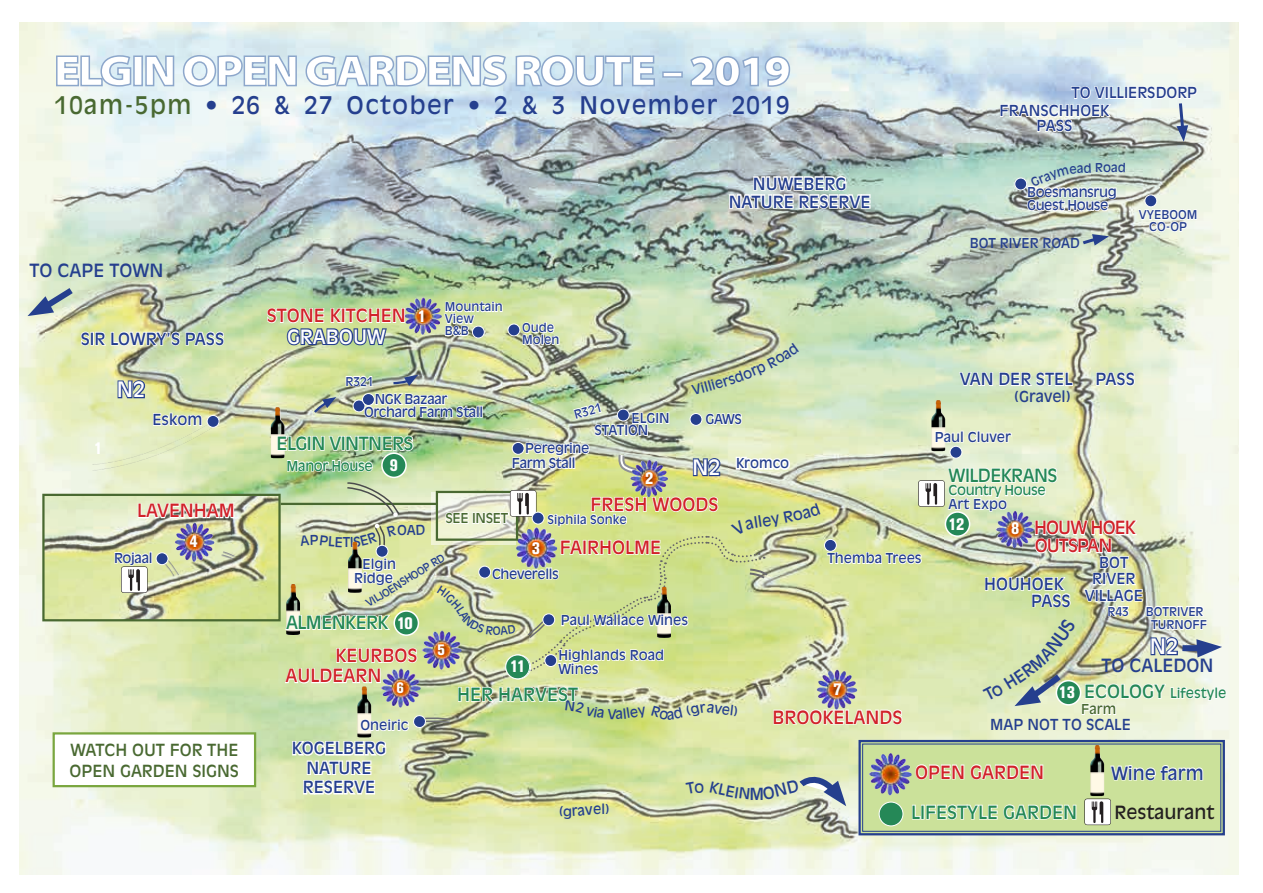
<style>
.page{position:relative;width:1263px;height:893px;background:#fff}
.page>*{position:absolute;margin:0;border:0;box-sizing:border-box;transform-origin:0 0}
.t1{font:900 semi-expanded 43.5px "Myriad Pro";letter-spacing:-.04em;color:#fff}
.t2{font:24px "Antique Olive Std";letter-spacing:.06em;color:#253f8e}
.t3{font:21px "Antique Olive Std";color:#fff}
.t4{font:19.5px "Antique Olive Std";color:#fff}
.t5{font:18px "Antique Olive Std";color:#d1232a}
.t6{font:18px "Antique Olive Std";letter-spacing:-.03em;color:#258857}
.t7{font:18px "Antique Olive Std";color:#253f8e}
.t8{font:18px "Antique Olive Std";color:#258857}
.t9{font:18px/18px "Antique Olive Std";letter-spacing:-.05em;color:#d1232a;text-align:center}
.t10{font:18px "Antique Olive Std";color:#231f20}
.t11{font:16.5px/19.5px "Antique Olive Std";color:#253f8e;text-align:center}
.t12{font:16.5px/21px "Antique Olive Std";color:#496931}
.t13{font:800 condensed 16.5px "Akzidenz Grotesk BE";color:#fff}
.t14{font:15px/16.5px "Antique Olive Std";color:#253f8e;text-align:center}
.t15{font:800 condensed 15px "Akzidenz Grotesk BE";color:#fff}
.t16{font:13.5px/13.5px "Antique Olive Std";color:#253f8e}
.t17{font:13.5px/15px "Antique Olive Std";letter-spacing:-.03em;color:#253f8e}
.t18{font:13.5px "Antique Olive Std";letter-spacing:-.03em;color:#258857}
.t19{font:13.5px/16.2px "Antique Olive Std";color:#258857}
.t20{font:13.5px "Antique Olive Std";letter-spacing:-.02em;color:#496931}
.t21{font:12px/12px "Antique Olive Std";color:#253f8e;text-align:center}
.t22{font:10.5px "Antique Olive Std";color:#253f8e}
.s1{color:#496931}
.s2{font-family:"Akzidenz Grotesk BE";font-weight:800;font-stretch:condensed;font-size:16.5px;color:#fff}
.s3{font-size:18px}
</style>
<div class="page">
<img style="left:20px;top:22px;width:1219px;height:852px">
<img style="left:45px;top:497px;width:221px;height:121px">
<div style="left:42px;top:494px;width:239px;height:127px;border:2px solid #496931"></div>
<img style="left:175px;top:525px;width:39px;height:37px">
<svg style="left:137px;top:495px;width:98px;height:30px"></svg>
<svg style="left:159px;top:558px;width:21px;height:21px"></svg>
<svg style="left:80px;top:323px;width:145px;height:33px"></svg>
<svg style="left:116px;top:374px;width:30px;height:30px"></svg>
<svg style="left:28px;top:285px;width:49px;height:32px;background:#b1bfbd"></svg>
<div style="left:1015px;top:178px;width:12px;height:12px;background:#253f8e;border-radius:50%"></div>
<div style="left:1014px;top:178px;width:13px;height:12px;border:1px solid #fff;border-radius:50%"></div>
<svg style="left:728px;top:162px;width:144px;height:58px"></svg>
<svg style="left:999px;top:85px;width:199px;height:57px"></svg>
<div style="left:1145px;top:195px;width:12px;height:12px;background:#253f8e;border-radius:50%"></div>
<div style="left:1144px;top:195px;width:13px;height:12px;border:1px solid #fff;border-radius:50%"></div>
<svg style="left:1080px;top:234px;width:29px;height:12px"></svg>
<svg style="left:1137px;top:200px;width:61px;height:33px"></svg>
<div style="left:54px;top:733px;width:201px;height:53px;background:#fff"></div>
<div style="left:53px;top:732px;width:203px;height:55px;border:2px solid #7aa63f"></div>
<svg style="left:90px;top:412px;width:124px;height:60px;background:#e4edc3"></svg>
<svg style="left:114px;top:551px;width:38px;height:43px"></svg>
<div style="left:207px;top:415px;width:12px;height:12px;background:#253f8e;border-radius:50%"></div>
<div style="left:207px;top:415px;width:12px;height:13px;border:1px solid #fff;border-radius:50%"></div>
<svg style="left:218px;top:549px;width:19px;height:13px"></svg>
<div style="left:156px;top:553px;width:12px;height:12px;background:#253f8e;border-radius:50%"></div>
<div style="left:156px;top:552px;width:12px;height:13px;border:1px solid #fff;border-radius:50%"></div>
<svg style="left:55px;top:54px;width:77px;height:33px"></svg>
<div style="left:133px;top:55px;width:10px;height:31px;border:2px solid #8da7cb"></div>
<svg style="left:145px;top:54px;width:30px;height:34px"></svg>
<svg style="left:182px;top:54px;width:116px;height:34px;background:#caddea"></svg>
<svg style="left:305px;top:54px;width:203px;height:34px;background:#cadde8"></svg>
<svg style="left:515px;top:54px;width:141px;height:34px;background:#bed5e7"></svg>
<div style="left:662px;top:71px;width:21px;height:7px;border:2px solid #8da7cb"></div>
<svg style="left:689px;top:55px;width:102px;height:33px;background:#b7cee4"></svg>
<svg style="left:1026px;top:163px;width:99px;height:49px"></svg>
<img style="left:266px;top:293px;width:961px;height:543px">
<h1 class="t1" style="left:54px;top:41px;width:738px">ELGIN OPEN GARDENS ROUTE – 2019</h1>
<h2 class="t2" style="left:55px;top:91px;width:736px"><span class="s1">10am-5pm</span> • 26 &amp; 27 October • 2 &amp; 3 November 2019</h2>
<p class="t11" style="left:729px;top:175px;width:143px;line-height:18px">NUWEBERG<br>NATURE RESERVE</p>
<h3 class="t7" style="left:29px;top:259px;width:135px">TO CAPE TOWN</h3>
<p class="t11" style="left:81px;top:329px;width:145px">SIR LOWRY’S PASS</p>
<h3 class="t5" style="left:267px;top:305px;width:161px">STONE KITCHEN <span class="s2">1</span></h3>
<h3 class="t4" style="left:287px;top:325px;width:100px">GRABOUW</h3>
<p class="t21" style="left:445px;top:301px;width:60px;text-align:left">Mountain<br>View<br>B&amp;B</p>
<p class="t21" style="left:522px;top:322px;width:39px;text-align:left">Oude<br>Molen</p>
<p class="t13" style="left:94px;top:439px;width:10px">1</p>
<h3 class="t3" style="left:117px;top:377px;width:30px">N2</h3>
<p class="t14" style="left:152px;top:411px;width:51px">Eskom</p>
<h3 class="t5" style="left:137px;top:500px;width:99px">LAVENHAM</h3>
<p class="t13" style="left:189px;top:532px;width:10px">4</p>
<p class="t16" style="left:114px;top:551px;width:40px">Rojaal</p>
<p class="t21" style="left:345px;top:375px;width:30px">R321</p>
<p class="t17" style="left:375px;top:392px;width:74px">NGK Bazaar</p>
<p class="t21" style="left:573px;top:409px;width:30px;rotate:-15deg">R321</p>
<p class="t17" style="left:364px;top:405px;width:121px">Orchard Farm Stall</p>
<p class="t16" style="left:594px;top:412px;width:77px;line-height:12px;text-indent:37px">ELGIN<br>STATION</p>
<p class="t16" style="left:705px;top:412px;width:38px">GAWS</p>
<h3 class="t6" style="left:277px;top:433px;width:138px">ELGIN VINTNERS</h3>
<p class="t18" style="left:287px;top:458px;width:113px">Manor House <span class="s2">9</span></p>
<p class="t17" style="left:512px;top:441px;width:79px;text-indent:13px">Peregrine<br>Farm Stall</p>
<p class="t16" style="left:736px;top:457px;width:55px">Kromco</p>
<h3 class="t3" style="left:692px;top:455px;width:30px">N2</h3>
<p class="t13" style="left:645px;top:469px;width:10px">2</p>
<h3 class="t5" style="left:590px;top:494px;width:129px">FRESH WOODS</h3>
<p class="t20" style="left:445px;top:510px;width:65px">SEE INSET</p>
<p class="t21" style="left:547px;top:514px;width:81px">Siphila Sonke</p>
<p class="t16" style="left:397px;top:523px;width:20px">OA</p>
<p class="t22" style="left:364px;top:599px;width:92px;rotate:-32deg">VILJOENSHOOP RD</p>
<p class="t16" style="left:343px;top:536px;width:9px">T</p>
<h3 class="t5" style="left:532px;top:537px;width:131px"><span class="s2">3</span> FAIRHOLME</h3>
<p class="t16" style="left:354px;top:557px;width:44px;text-align:right">Elgin<br>Ridge</p>
<p class="t17" style="left:492px;top:566px;width:68px">Cheverells</p>
<p class="t16" style="left:827px;top:552px;width:96px">Themba Trees</p>
<h3 class="t6" style="left:286px;top:612px;width:128px">ALMENKERK <span class="s2">10</span></h3>
<h3 class="t5" style="left:335px;top:645px;width:83px">KEURBOS</h3>
<h3 class="t5" style="left:286px;top:665px;width:97px">AULDEARN</h3>
<p class="t15" style="left:397px;top:679px;width:9px">6</p>
<p class="t16" style="left:360px;top:719px;width:50px">Oneiric</p>
<p class="t15" style="left:437px;top:641px;width:9px">5</p>
<p class="t16" style="left:561px;top:614px;width:129px">Paul Wallace Wines</p>
<p class="t16" style="left:558px;top:648px;width:107px">Highlands Road<br>Wines</p>
<p class="t13" style="left:510px;top:657px;width:17px">11</p>
<h3 class="t8" style="left:457px;top:684px;width:122px">HER HARVEST</h3>
<p class="t13" style="left:833px;top:680px;width:10px">7</p>
<h3 class="t5" style="left:773px;top:706px;width:131px">BROOKELANDS</h3>
<p class="t14" style="left:999px;top:84px;width:199px;line-height:17.9px;text-align:left;text-indent:72px">TO VILLIERSDORP<br>FRANSCHHOEK</p>
<p class="t14" style="left:1036px;top:118px;width:37px">PASS</p>
<p class="t21" style="left:1103px;top:162px;width:10px">o</p>
<p class="t17" style="left:1027px;top:185px;width:91px;line-height:13.5px">Boesmansrug<br>Guest House</p>
<p class="t16" style="left:970px;top:237px;width:112px">BOT RIVER ROAD</p>
<p class="t21" style="left:1139px;top:209px;width:60px">VYEBOOM<br>CO-OP</p>
<p class="t11" style="left:960px;top:370px;width:114px">VAN DER STEL</p>
<p class="t11" style="left:1095px;top:370px;width:41px">PASS</p>
<p class="t14" style="left:1014px;top:388px;width:58px">(Gravel)</p>
<p class="t16" style="left:935px;top:430px;width:78px">Paul Cluver</p>
<h3 class="t6" style="left:948px;top:465px;width:111px">WILDEKRANS</h3>
<p class="t18" style="left:948px;top:482px;width:99px">Country House</p>
<p class="t16" style="left:948px;top:497px;width:60px">Art Expo</p>
<p class="t13" style="left:948px;top:515px;width:17px">12</p>
<h3 class="t9" style="left:1011px;top:519px;width:126px"><span class="s2">8</span> HOUW HOEK<br>OUTSPAN</h3>
<p class="t11" style="left:1031px;top:576px;width:41px;line-height:16.5px;text-align:left;text-indent:-47px">HOUHOEK<br>PASS</p>
<p class="t14" style="left:1085px;top:554px;width:60px">BOT<br>RIVER<br>VILLAGE</p>
<p class="t21" style="left:1108px;top:605px;width:23px">R43</p>
<p class="t21" style="left:1146px;top:605px;width:63px;line-height:13.5px">BOTRIVER<br>TURNOFF</p>
<h3 class="t3" style="left:1150px;top:634px;width:30px">N2</h3>
<h3 class="t7" style="left:1101px;top:655px;width:113px">TO CALEDON</h3>
<p class="t19" style="left:1081px;top:685px;width:147px;text-indent:-23px"><span class="s2">13</span> <span class="s3">ECOLOGY</span> Lifestyle<br><span class="s1">Farm</span></p>
<p class="t14" style="left:990px;top:717px;width:142px">MAP NOT TO SCALE</p>
<p class="t12" style="left:70px;top:739px;width:171px">WATCH OUT FOR THE<br>OPEN GARDEN SIGNS</p>
<p class="t11" style="left:292px;top:739px;width:96px">KOGELBERG<br>NATURE<br>RESERVE</p>
<p class="t16" style="left:593px;top:803px;width:14px">el</p>
<p class="t11" style="left:750px;top:784px;width:16px">M</p>
<h3 class="t5" style="left:915px;top:761px;width:130px">OPEN GARDEN</h3>
<h3 class="t7" style="left:1111px;top:762px;width:94px">Wine farm</h3>
<h3 class="t8" style="left:911px;top:801px;width:167px">LIFESTYLE GARDEN</h3>
<h3 class="t10" style="left:1114px;top:801px;width:101px">Restaurant</h3>
</div>
